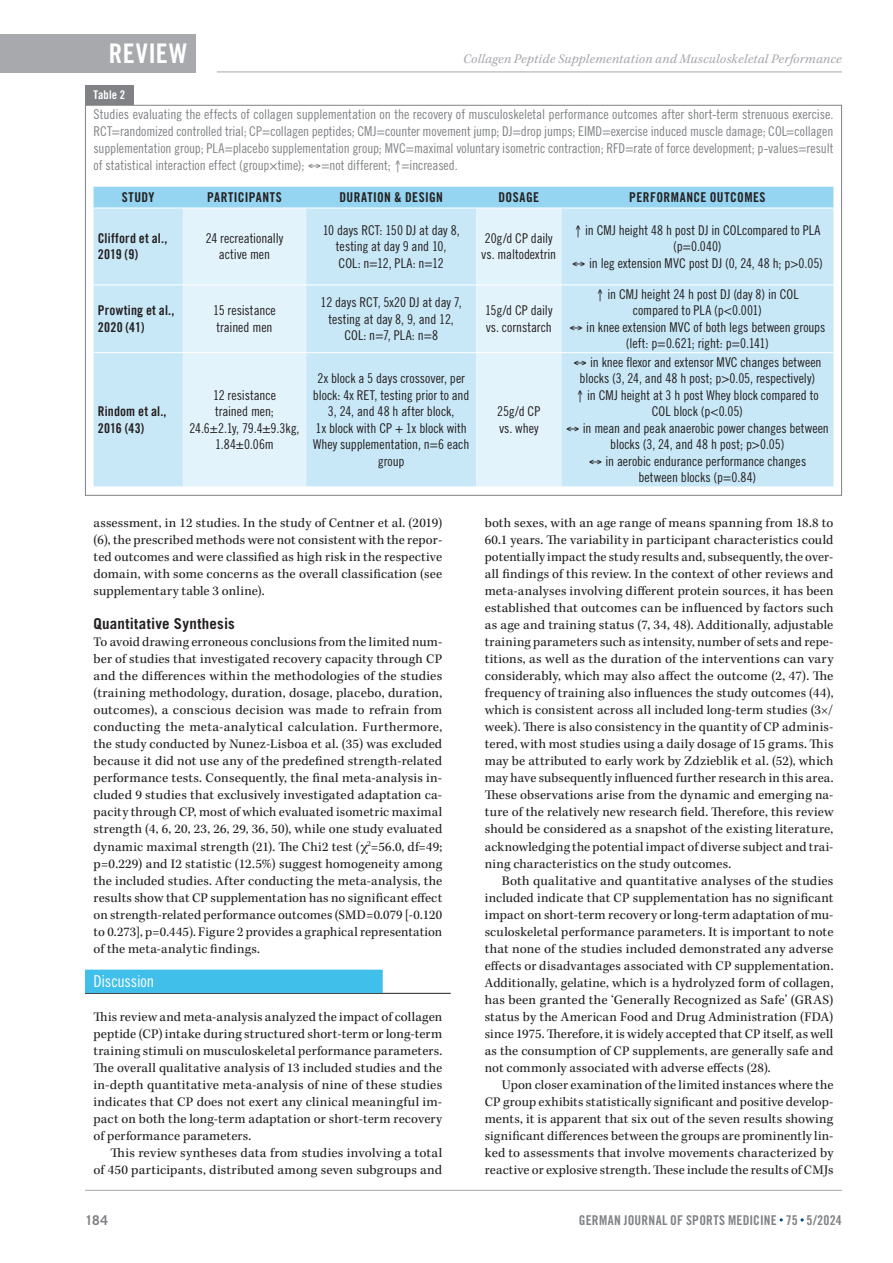
<style>
.page{position:relative;width:893px;height:1263px;background:#fff}
.page>*{position:absolute;margin:0;border:0;box-sizing:border-box;transform-origin:0 0}
.t1{font:27px "Trade Gothic LT Std Bd Cn 20";color:#fff}
.t2{font:16.5px "Trade Gothic LT Std Cn 18";letter-spacing:-.01em;color:#fff}
.t3{font:700 15px "Trade Gothic LT Std";letter-spacing:.015em;color:#231f20}
.t4{font:13.5px/17px "Kepler Std";letter-spacing:.01em;color:#231f20;text-align:justify}
.t5{font:13.5px/16.5px "Trade Gothic LT Std Cn 18";letter-spacing:-.005em;color:#231f20;text-align:center}
.t6{font:13.5px/17px "Trade Gothic LT Std Cn 18";letter-spacing:-.005em;color:#808285;text-align:justify}
.t7{font:13.5px/16.5px "Trade Gothic LT Std Bd Cn 20";letter-spacing:.025em;color:#231f20}
.t8{font:italic 13.5px "Kepler Std";letter-spacing:.015em;color:#a8a9ad}
.t9{font:13.5px "Trade Gothic LT Std Bd Cn 20";letter-spacing:.02em;color:#808285}
.t10{font:700 13.5px "Trade Gothic LT Std";color:#808285}
.t11{font:12px "Trade Gothic LT Std Bd Cn 20";letter-spacing:.015em;color:#fff}
</style>
<div class="page">
<div style="left:0;top:34px;width:196px;height:38px;background:#a8a9ad"></div>
<hr style="left:217px;top:72px;width:625px;height:1px;background:#a8a9ad">
<hr style="left:85px;top:1190px;width:757px;height:1px;background:#a8a9ad">
<hr style="left:85px;top:993px;width:366px;height:1px;background:#231f20">
<div style="left:85px;top:970px;width:298px;height:23px;background:#3fbfe9"></div>
<div style="left:94px;top:187px;width:739px;height:21px;background:#95d5f1"></div>
<div style="left:94px;top:209px;width:739px;height:277px;background:#c9e8f7"></div>
<svg style="left:183px;top:209px;width:378px;height:277px;background:#d7eef9"></svg>
<hr style="left:94px;top:285px;width:89px;height:1px;background:#fff">
<hr style="left:183px;top:285px;width:123px;height:1px;background:#fff">
<hr style="left:306px;top:285px;width:170px;height:1px;background:#fff">
<hr style="left:476px;top:285px;width:85px;height:1px;background:#fff">
<hr style="left:561px;top:285px;width:272px;height:1px;background:#fff">
<hr style="left:94px;top:352px;width:89px;height:1px;background:#fff">
<hr style="left:183px;top:352px;width:123px;height:1px;background:#fff">
<hr style="left:306px;top:352px;width:170px;height:1px;background:#fff">
<hr style="left:476px;top:352px;width:85px;height:1px;background:#fff">
<hr style="left:561px;top:352px;width:272px;height:1px;background:#fff">
<div style="left:85px;top:85px;width:49px;height:20px;background:#808285"></div>
<h1 class="t1" style="left:109px;top:37px;width:28px">Review</h1>
<p class="t11" style="left:94px;top:88px;width:33px">Table 2</p>
<p class="t8" style="left:463px;top:51px;width:380px">Collagen Peptide Supplementation and Musculoskeletal Performance</p>
<p class="t6" style="left:94px;top:106px;width:741px">Studies evaluating the effects of collagen supplementation on the recovery of musculoskeletal performance outcomes after short-term strenuous exercise.<br>RCT=randomized controlled trial; CP=collagen peptides; CMJ=counter movement jump; DJ=drop jumps; EIMD=exercise induced muscle damage; COL=collagen supplementation group; PLA=placebo supplementation group; MVC=maximal voluntary isometric contraction; RFD=rate of force development; p-values=result of statistical interaction effect (group×time); ↔=not different; ↑=increased.</p>
<p class="t7" style="left:122px;top:189px;width:34px">STUDY</p>
<p class="t7" style="left:207px;top:189px;width:76px">PARTICIPANTS</p>
<p class="t7" style="left:339px;top:189px;width:105px">DURATION &amp; DESIGN</p>
<p class="t7" style="left:498px;top:189px;width:42px">DOSAGE</p>
<p class="t7" style="left:629px;top:189px;width:138px">PERFORMANCE OUTCOMES</p>
<p class="t7" style="left:98px;top:230px;width:71px">Clifford et al.,<br>2019 (9)</p>
<p class="t5" style="left:206px;top:230px;width:79px">24 recreationally active men</p>
<p class="t5" style="left:323px;top:221px;width:138px">10 days RCT: 150 DJ at day 8, testing at day 9 and 10,<br>COL: n=12, PLA: n=12</p>
<p class="t5" style="left:481px;top:230px;width:76px;text-align:left">20g/d CP daily vs. maltodextrin</p>
<p class="t5" style="left:572px;top:221px;width:253px">↑ in CMJ height 48 h post DJ in COLcompared to PLA (p=0.040)<br>↔ in leg extension MVC post DJ (0, 24, 48 h; p&gt;0.05)</p>
<p class="t7" style="left:98px;top:302px;width:78px">Prowting et al.,<br>2020 (41)</p>
<p class="t5" style="left:213px;top:302px;width:64px;text-align:left">15 resistance trained men</p>
<p class="t5" style="left:321px;top:294px;width:143px">12 days RCT, 5x20 DJ at day 7, testing at day 8, 9, and 12,<br>COL: n=7, PLA: n=8</p>
<p class="t5" style="left:485px;top:302px;width:69px;text-align:left">15g/d CP daily vs. cornstarch</p>
<p class="t5" style="left:569px;top:286px;width:258px">↑ in CMJ height 24 h post DJ (day 8) in COL<br>compared to PLA (p&lt;0.001)<br>↔ in knee extension MVC of both legs between groups (left: p=0.621; right: p=0.141)</p>
<p class="t7" style="left:98px;top:403px;width:70px">Rindom et al.,<br>2016 (43)</p>
<p class="t5" style="left:189px;top:386px;width:112px">12 resistance<br>trained men;<br>24.6±2.1y, 79.4±9.3kg,<br>1.84±0.06m</p>
<p class="t5" style="left:313px;top:370px;width:158px">2x block a 5 days crossover, per block: 4x RET, testing prior to and<br>3, 24, and 48 h after block,<br>1x block with CP + 1x block with<br>Whey supplementation, n=6 each group</p>
<p class="t4" style="left:94px;top:515px;width:350px">assessment, in 12 studies. In the study of Centner et al. (2019) (6), the prescribed methods were not consistent with the repor&shy;ted outcomes and were classified as high risk in the respective domain, with some concerns as the overall classification (see supplementary table 3 online).</p>
<p class="t3" style="left:94px;top:615px;width:143px">Quantitative Synthesis</p>
<p class="t4" style="left:94px;top:634px;width:350px">To avoid drawing erroneous conclusions from the limited num&shy;ber of studies that investigated recovery capacity through CP and the differences within the methodologies of the studies (training methodology, duration, dosage, placebo, duration, outcomes), a conscious decision was made to refrain from conducting the meta-analytical calculation. Furthermore, the study conducted by Nunez-Lisboa et al. (35) was excluded because it did not use any of the predefined strength-related performance tests. Consequently, the final meta-analysis in&shy;cluded 9 studies that exclusively investigated adaptation ca&shy;pacity through CP, most of which evaluated isometric maximal strength (4, 6, 20, 23, 26, 29, 36, 50), while one study evaluated dynamic maximal strength (21). The Chi2 test ( <sup>2</sup>=56.0, df=49; p=0.229) and I2 statistic (12.5%) suggest homogeneity among the included studies. After conducting the meta-analysis, the results show that CP supplementation has no significant effect on strength-related performance outcomes (SMD=0.079 [-0.120 to 0.273], p=0.445). Figure 2 provides a graphical representation of the meta-analytic findings.</p>
<p class="t2" style="left:94px;top:971px;width:62px">Discussion</p>
<p class="t4" style="left:94px;top:1008px;width:350px">This review and meta-analysis analyzed the impact of collagen peptide (CP) intake during structured short-term or long-term training stimuli on musculoskeletal performance parameters.<br>The overall qualitative analysis of 13 included studies and the in-depth quantitative meta-analysis of nine of these studies indicates that CP does not exert any clinical meaningful im&shy;pact on both the long-term adaptation or short-term recovery of performance parameters.</p>
<p class="t4" style="left:94px;top:1144px;width:350px;text-align:right">This review syntheses data from studies involving a total<br>of 450 participants, distributed among seven subgroups and</p>
<p class="t5" style="left:497px;top:403px;width:45px;text-align:left">25g/d CP vs. whey</p>
<p class="t5" style="left:566px;top:353px;width:265px">↔ in knee flexor and extensor MVC changes between blocks (3, 24, and 48 h post; p&gt;0.05, respectively)<br>↑ in CMJ height at 3 h post Whey block compared to COL block (p&lt;0.05)<br>↔ in mean and peak anaerobic power changes between blocks (3, 24, and 48 h post; p&gt;0.05)<br>↔ in aerobic endurance performance changes<br>between blocks (p=0.84)</p>
<p class="t4" style="left:485px;top:515px;width:350px">both sexes, with an age range of means spanning from 18.8 to 60.1 years. The variability in participant characteristics could potentially impact the study results and, subsequently, the over&shy;all findings of this review. In the context of other reviews and meta-analyses involving different protein sources, it has been established that outcomes can be influenced by factors such as age and training status (7, 34, 48). Additionally, adjustable training parameters such as intensity, number of sets and repe&shy;titions, as well as the duration of the interventions can vary considerably, which may also affect the outcome (2, 47). The frequency of training also influences the study outcomes (44), which is consistent across all included long-term studies (3×/ week). There is also consistency in the quantity of CP adminis&shy;tered, with most studies using a daily dosage of 15 grams. This may be attributed to early work by Zdzieblik et al. (52), which may have subsequently influenced further research in this area.<br>These observations arise from the dynamic and emerging na&shy;ture of the relatively new research field. Therefore, this review should be considered as a snapshot of the existing literature, acknowledging the potential impact of diverse subject and trai&shy;ning characteristics on the study outcomes.</p>
<p class="t4" style="left:485px;top:872px;width:350px;text-indent:17px">Both qualitative and quantitative analyses of the studies included indicate that CP supplementation has no significant impact on short-term recovery or long-term adaptation of mu&shy;sculoskeletal performance parameters. It is important to note that none of the studies included demonstrated any adverse effects or disadvantages associated with CP supplementation.<br>Additionally, gelatine, which is a hydrolyzed form of collagen, has been granted the ‘Generally Recognized as Safe’ (GRAS) status by the American Food and Drug Administration (FDA) since 1975. Therefore, it is widely accepted that CP itself, as well as the consumption of CP supplements, are generally safe and not commonly associated with adverse effects (28).</p>
<p class="t4" style="left:485px;top:1076px;width:350px;text-indent:17px">Upon closer examination of the limited instances where the CP group exhibits statistically significant and positive develop&shy;ments, it is apparent that six out of the seven results showing significant differences between the groups are prominently lin&shy;ked to assessments that involve movements characterized by reactive or explosive strength. These include the results of CMJs</p>
<p class="t10" style="left:85px;top:1211px;width:24px">184</p>
<p class="t9" style="left:579px;top:1212px;width:265px">GERMAN JOURNAL OF SPORTS MEDICINE 75 5/2024</p>
</div>
